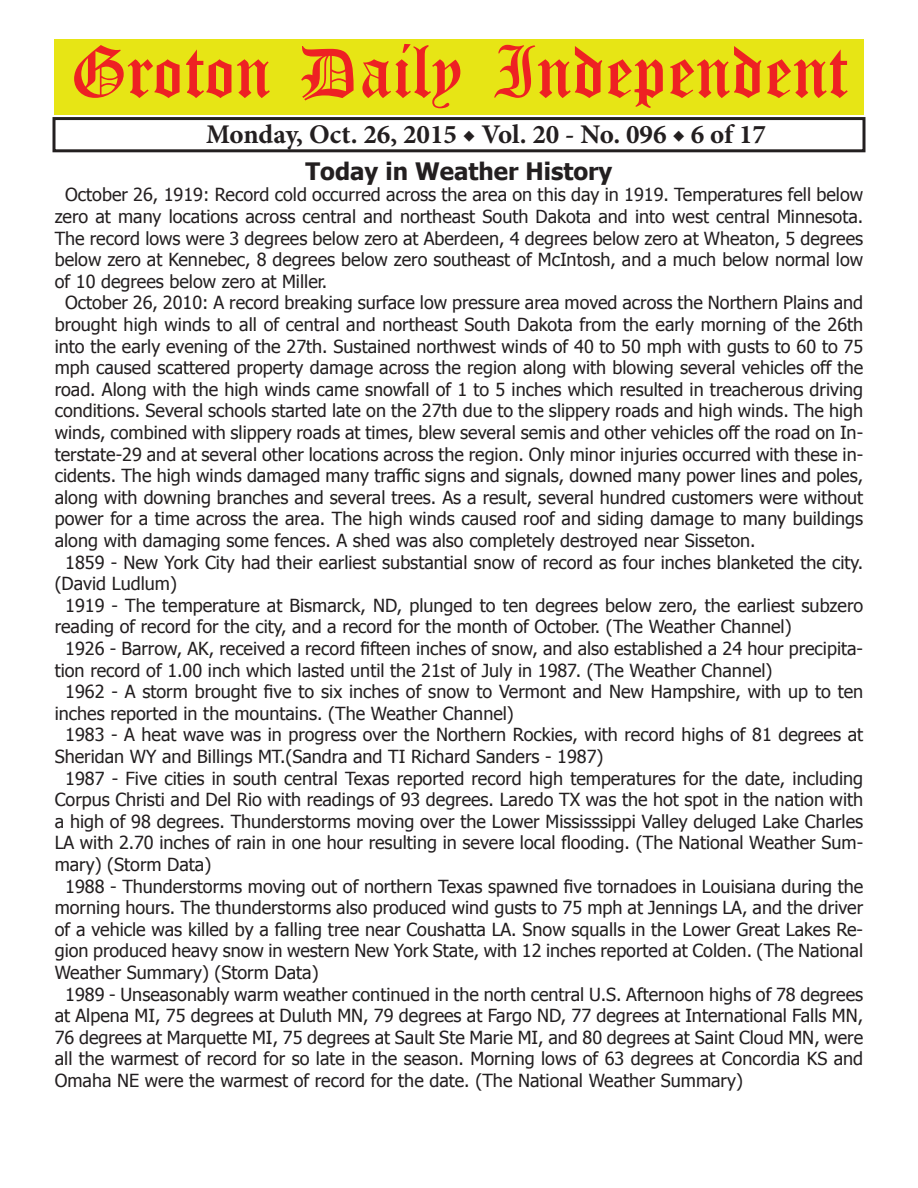
<style>
.page{position:relative;width:918px;height:1188px;background:#fff}
.page>*{position:absolute;margin:0;border:0;box-sizing:border-box;transform-origin:0 0}
.t1{font:54px "Old English Five";color:#ee2123}
.t2{font:700 27px "Minion Pro";color:#231f20}
.t3{font:700 24px "Tahoma";color:#231f20}
.t4{font:18px "Tahoma";color:#231f20}
</style>
<div class="page">
<div style="left:52px;top:117px;width:814px;height:35px;border:3px solid #231f20"></div>
<div style="left:54px;top:40px;width:810px;height:75px;background:#e7e515"></div>
<h1 class="t1" style="left:70px;top:47px;width:779px">Groton Daily Independent</h1>
<h2 class="t2" style="left:206px;top:116px;width:562px">Monday, Oct. 26, 2015 ◆ Vol. 20 - No. 096 ◆ 6 of 17</h2>
<h3 class="t3" style="left:306px;top:154px;width:308px">Today in Weather History</h3>
<p class="t4" style="left:65px;top:183px;width:799px">October 26, 1919: Record cold occurred across the area on this day in 1919. Temperatures fell below</p>
<p class="t4" style="left:55px;top:204px;width:810px">zero at many locations across central and northeast South Dakota and into west central Minnesota.</p>
<p class="t4" style="left:55px;top:226px;width:810px">The record lows were 3 degrees below zero at Aberdeen, 4 degrees below zero at Wheaton, 5 degrees</p>
<p class="t4" style="left:55px;top:248px;width:810px">below zero at Kennebec, 8 degrees below zero southeast of McIntosh, and a much below normal low</p>
<p class="t4" style="left:55px;top:269px;width:274px">of 10 degrees below zero at Miller.</p>
<p class="t4" style="left:65px;top:291px;width:799px">October 26, 2010: A record breaking surface low pressure area moved across the Northern Plains and</p>
<p class="t4" style="left:55px;top:312px;width:810px">brought high winds to all of central and northeast South Dakota from the early morning of the 26th</p>
<p class="t4" style="left:55px;top:334px;width:810px">into the early evening of the 27th. Sustained northwest winds of 40 to 50 mph with gusts to 60 to 75</p>
<p class="t4" style="left:55px;top:356px;width:810px">mph caused scattered property damage across the region along with blowing several vehicles off the</p>
<p class="t4" style="left:55px;top:377px;width:810px">road. Along with the high winds came snowfall of 1 to 5 inches which resulted in treacherous driving</p>
<p class="t4" style="left:55px;top:399px;width:810px">conditions. Several schools started late on the 27th due to the slippery roads and high winds. The high</p>
<p class="t4" style="left:55px;top:420px;width:810px">winds, combined with slippery roads at times, blew several semis and other vehicles off the road on In-</p>
<p class="t4" style="left:55px;top:442px;width:810px">terstate-29 and at several other locations across the region. Only minor injuries occurred with these in-</p>
<p class="t4" style="left:55px;top:464px;width:810px">cidents. The high winds damaged many traffic signs and signals, downed many power lines and poles,</p>
<p class="t4" style="left:55px;top:485px;width:810px">along with downing branches and several trees. As a result, several hundred customers were without</p>
<p class="t4" style="left:55px;top:507px;width:810px">power for a time across the area. The high winds caused roof and siding damage to many buildings</p>
<p class="t4" style="left:55px;top:528px;width:702px">along with damaging some fences. A shed was also completely destroyed near Sisseton.</p>
<p class="t4" style="left:65px;top:550px;width:799px">1859 - New York City had their earliest substantial snow of record as four inches blanketed the city.</p>
<p class="t4" style="left:55px;top:572px;width:124px">(David Ludlum)</p>
<p class="t4" style="left:65px;top:593px;width:799px">1919 - The temperature at Bismarck, ND, plunged to ten degrees below zero, the earliest subzero</p>
<p class="t4" style="left:55px;top:615px;width:738px">reading of record for the city, and a record for the month of October. (The Weather Channel)</p>
<p class="t4" style="left:65px;top:636px;width:799px">1926 - Barrow, AK, received a record fifteen inches of snow, and also established a 24 hour precipita-</p>
<p class="t4" style="left:55px;top:658px;width:719px">tion record of 1.00 inch which lasted until the 21st of July in 1987. (The Weather Channel)</p>
<p class="t4" style="left:65px;top:680px;width:799px">1962 - A storm brought five to six inches of snow to Vermont and New Hampshire, with up to ten</p>
<p class="t4" style="left:55px;top:701px;width:461px">inches reported in the mountains. (The Weather Channel)</p>
<p class="t4" style="left:65px;top:723px;width:799px">1983 - A heat wave was in progress over the Northern Rockies, with record highs of 81 degrees at</p>
<p class="t4" style="left:55px;top:744px;width:550px">Sheridan WY and Billings MT.(Sandra and TI Richard Sanders - 1987)</p>
<p class="t4" style="left:65px;top:766px;width:800px">1987 - Five cities in south central Texas reported record high temperatures for the date, including</p>
<p class="t4" style="left:55px;top:788px;width:810px">Corpus Christi and Del Rio with readings of 93 degrees. Laredo TX was the hot spot in the nation with</p>
<p class="t4" style="left:55px;top:809px;width:810px">a high of 98 degrees. Thunderstorms moving over the Lower Mississsippi Valley deluged Lake Charles</p>
<p class="t4" style="left:55px;top:831px;width:810px">LA with 2.70 inches of rain in one hour resulting in severe local flooding. (The National Weather Sum-</p>
<p class="t4" style="left:55px;top:852px;width:158px">mary) (Storm Data)</p>
<p class="t4" style="left:65px;top:874px;width:799px">1988 - Thunderstorms moving out of northern Texas spawned five tornadoes in Louisiana during the</p>
<p class="t4" style="left:55px;top:896px;width:810px">morning hours. The thunderstorms also produced wind gusts to 75 mph at Jennings LA, and the driver</p>
<p class="t4" style="left:55px;top:917px;width:810px">of a vehicle was killed by a falling tree near Coushatta LA. Snow squalls in the Lower Great Lakes Re-</p>
<p class="t4" style="left:55px;top:939px;width:810px">gion produced heavy snow in western New York State, with 12 inches reported at Colden. (The National</p>
<p class="t4" style="left:55px;top:960px;width:265px">Weather Summary) (Storm Data)</p>
<p class="t4" style="left:65px;top:982px;width:799px">1989 - Unseasonably warm weather continued in the north central U.S. Afternoon highs of 78 degrees</p>
<p class="t4" style="left:55px;top:1004px;width:810px">at Alpena MI, 75 degrees at Duluth MN, 79 degrees at Fargo ND, 77 degrees at International Falls MN,</p>
<p class="t4" style="left:55px;top:1025px;width:810px">76 degrees at Marquette MI, 75 degrees at Sault Ste Marie MI, and 80 degrees at Saint Cloud MN, were</p>
<p class="t4" style="left:55px;top:1047px;width:810px">all the warmest of record for so late in the season. Morning lows of 63 degrees at Concordia KS and</p>
<p class="t4" style="left:55px;top:1068px;width:690px">Omaha NE were the warmest of record for the date. (The National Weather Summary)</p>
</div>
